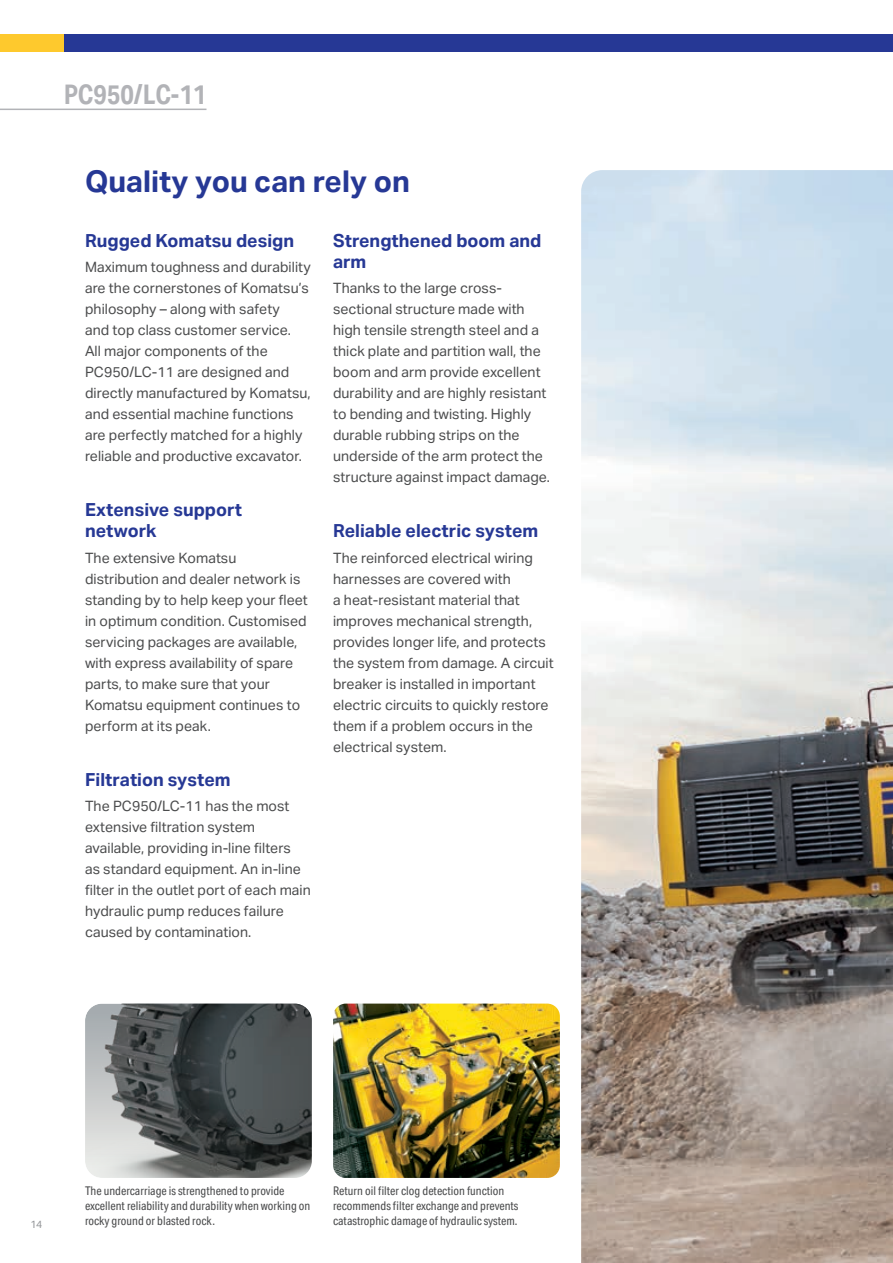
<style>
.page{position:relative;width:893px;height:1263px;background:#fff}
.page>*{position:absolute;margin:0;border:0;box-sizing:border-box;transform-origin:0 0}
.t1{font:700 30px "Aktiv Grotesk";color:#263895}
.t2{font:700 27px "Aktiv Grotesk Cd";color:#b2b3b7}
.t3{font:700 18px/21px "Aktiv Grotesk";color:#263895}
.t4{font:14.25px/21px "Aktiv Grotesk";color:#4b4c4d}
.t5{font:12px/15px "Aktiv Grotesk Cd";color:#4b4c4d}
.t6{font:10.5px "Aktiv Grotesk";color:#939598}
</style>
<div class="page">
<img style="left:581px;top:170px;width:312px;height:1093px">
<img style="left:85px;top:1003px;width:227px;height:175px">
<img style="left:333px;top:1003px;width:227px;height:175px">
<hr style="left:0;top:109px;width:206px;height:1px;background:#b2b3b7">
<div style="left:0;top:34px;width:143px;height:17px;background:#fec92d"></div>
<div style="left:64px;top:34px;width:829px;height:17px;background:#263895"></div>
<h2 class="t2" style="left:64px;top:84px;width:144px">PC950/LC-11</h2>
<h1 class="t1" style="left:85px;top:164px;width:326px">Quality you can rely on</h1>
<p class="t3" style="left:85px;top:230px;width:211px">Rugged Komatsu design</p>
<p class="t4" style="left:85px;top:258px;width:227px">Maximum toughness and durability are the cornerstones of Komatsu’s philosophy – along with safety<br>and top class customer service.<br>All major components of the<br>PC950/LC-11 are designed and directly manufactured by Komatsu, and essential machine functions are perfectly matched for a highly reliable and productive excavator.</p>
<p class="t3" style="left:85px;top:500px;width:159px">Extensive support network</p>
<p class="t4" style="left:85px;top:548px;width:224px">The extensive Komatsu distribution and dealer network is standing by to help keep your fleet in optimum condition. Customised servicing packages are available, with express availability of spare parts, to make sure that your<br>Komatsu equipment continues to perform at its peak.</p>
<p class="t3" style="left:85px;top:769px;width:147px">Filtration system</p>
<p class="t4" style="left:85px;top:797px;width:227px">The PC950/LC-11 has the most extensive filtration system available, providing in-line filters<br>as standard equipment. An in-line filter in the outlet port of each main hydraulic pump reduces failure caused by contamination.</p>
<p class="t3" style="left:333px;top:230px;width:210px">Strengthened boom and arm</p>
<p class="t4" style="left:333px;top:279px;width:218px">Thanks to the large cross&shy;sectional structure made with high tensile strength steel and a thick plate and partition wall, the boom and arm provide excellent durability and are highly resistant to bending and twisting. Highly durable rubbing strips on the underside of the arm protect the structure against impact damage.</p>
<p class="t3" style="left:333px;top:521px;width:207px">Reliable electric system</p>
<p class="t4" style="left:333px;top:548px;width:222px">The reinforced electrical wiring harnesses are covered with<br>a heat-resistant material that improves mechanical strength, provides longer life, and protects the system from damage. A circuit breaker is installed in important electric circuits to quickly restore them if a problem occurs in the electrical system.</p>
<p class="t6" style="left:30px;top:1220px;width:14px">14</p>
<p class="t5" style="left:85px;top:1184px;width:227px">The undercarriage is strengthened to provide excellent reliability and durability when working on rocky ground or blasted rock.</p>
<p class="t5" style="left:333px;top:1183px;width:187px">Return oil filter clog detection function recommends filter exchange and prevents catastrophic damage of hydraulic system.</p>
</div>
